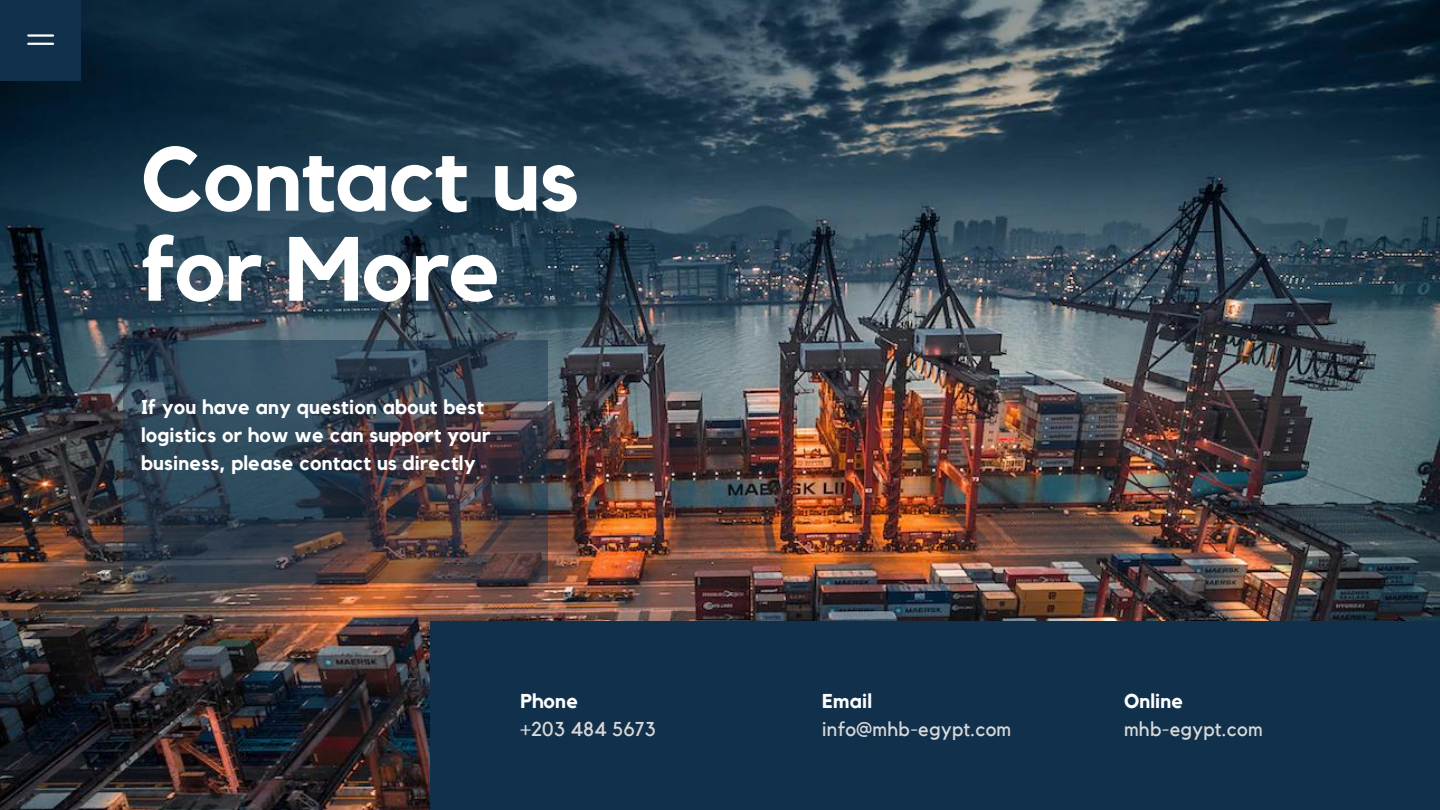
<style>
.page{position:relative;width:1440px;height:810px;background:#fff}
.page>*{position:absolute;margin:0;border:0;box-sizing:border-box;transform-origin:0 0}
.t1{font:700 90px/90px "Kollektif";letter-spacing:-.01em;color:#fff}
.t2{font:700 20px/27.8px "Kollektif";letter-spacing:.01em;color:#fff}
.t3{font:20px "Kollektif";letter-spacing:.01em;color:#d9d9d9}
</style>
<div class="page">
<img style="left:0;top:0;width:1440px;height:810px">
<div style="left:430px;top:621px;width:1010px;height:189px;background:#10304b"></div>
<div style="left:0;top:0;width:81px;height:81px;background:#10304b"></div>
<hr style="left:28px;top:34px;width:25px;height:3px;background:#fff">
<hr style="left:28px;top:43px;width:25px;height:2px;background:#fff">
<svg style="left:123px;top:340px;width:425px;height:243px;background:#39404b"></svg>
<h1 class="t1" style="left:141px;top:138px;width:440px">Contact us for More</h1>
<p class="t2" style="left:141px;top:394px;width:351px">If you have any question about best logistics or how we can support your business, please contact us directly</p>
<p class="t2" style="left:521px;top:688px;width:59px">Phone</p>
<p class="t3" style="left:521px;top:720px;width:137px">+203 484 5673</p>
<p class="t2" style="left:822px;top:688px;width:51px">Email</p>
<p class="t3" style="left:822px;top:720px;width:191px">info@mhb-egypt.com</p>
<p class="t2" style="left:1124px;top:688px;width:61px">Online</p>
<p class="t3" style="left:1124px;top:720px;width:140px">mhb-egypt.com</p>
</div>
